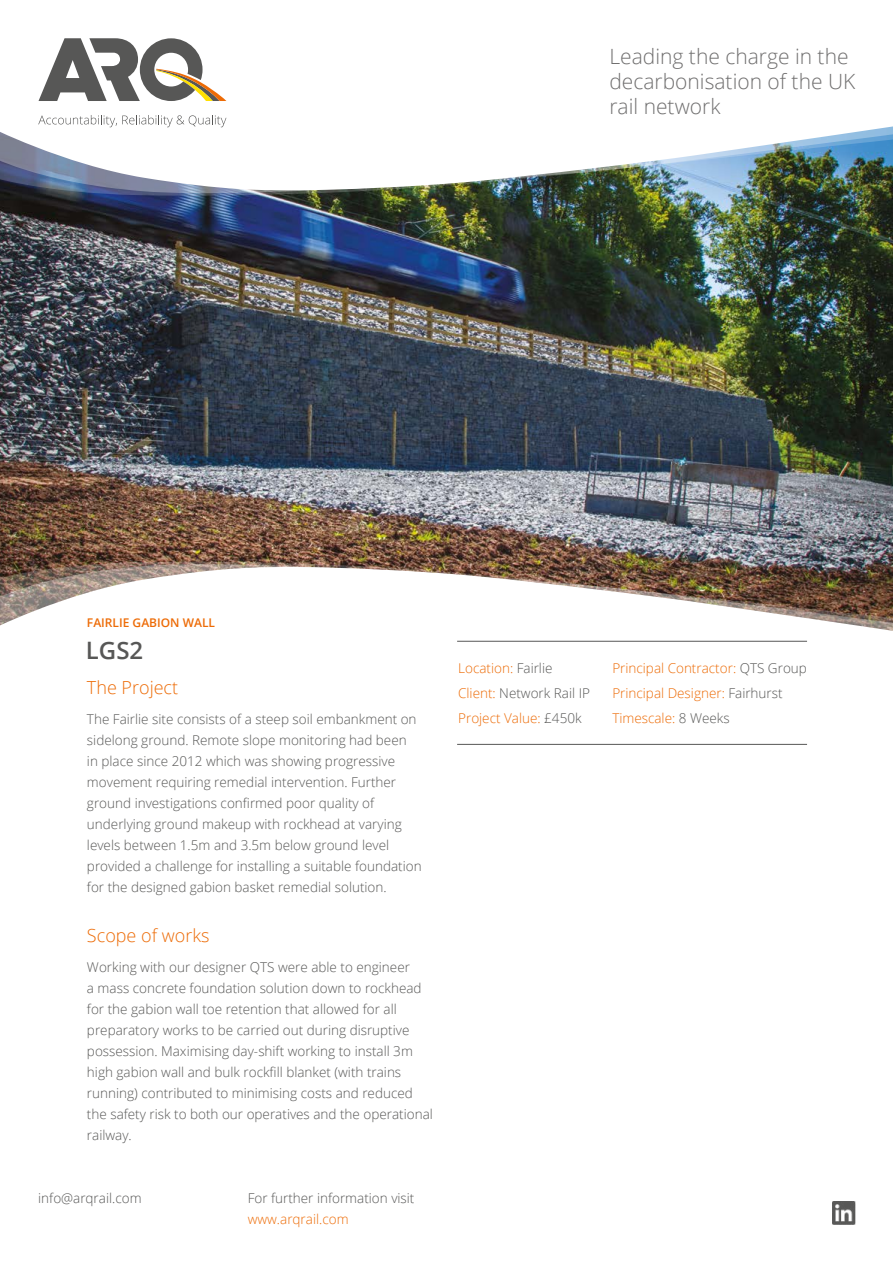
<style>
.page{position:relative;width:893px;height:1263px;background:#fff}
.page>*{position:absolute;margin:0;border:0;box-sizing:border-box;transform-origin:0 0}
.t1{font:600 24px "Open Sans";color:#575756}
.t2{font:300 21px/25.2px "Open Sans";color:#706f6f}
.t3{font:300 18px "Open Sans";color:#ed6b06}
.t4{font:300 13.5px/21px "Open Sans";color:#575756}
.t5{font:300 13.5px/25.2px "Open Sans";color:#ed6b06}
.t6{font:600 12px "Open Sans";color:#ed6b06}
.s1{color:#575756}
</style>
<div class="page">
<img style="left:0;top:200px;width:893px;height:358px">
<img style="left:0;top:126px;width:893px;height:74px">
<svg style="left:38px;top:115px;width:188px;height:12px"></svg>
<svg style="left:39px;top:38px;width:187px;height:63px"></svg>
<img style="left:0;top:558px;width:893px;height:73px">
<img style="left:832px;top:1202px;width:24px;height:23px">
<hr style="left:457px;top:641px;width:350px;height:1px;background:#575756">
<hr style="left:457px;top:744px;width:350px;height:1px;background:#575756">
<h2 class="t2" style="left:609px;top:43px;width:247px">Leading the charge in the decarbonisation of the UK rail network</h2>
<p class="t6" style="left:87px;top:615px;width:130px">FAIRLIE GABION WALL</p>
<h1 class="t1" style="left:86px;top:634px;width:59px">LGS2</h1>
<h3 class="t3" style="left:87px;top:675px;width:93px">The Project</h3>
<p class="t4" style="left:87px;top:708px;width:336px">The Fairlie site consists of a steep soil embankment on sidelong ground. Remote slope monitoring had been<br>in place since 2012 which was showing progressive movement requiring remedial intervention. Further ground investigations confirmed poor quality of underlying ground makeup with rockhead at varying levels between 1.5m and 3.5m below ground level provided a challenge for installing a suitable foundation for the designed gabion basket remedial solution.</p>
<h3 class="t3" style="left:87px;top:923px;width:124px">Scope of works</h3>
<p class="t4" style="left:87px;top:956px;width:347px">Working with our designer QTS were able to engineer<br>a mass concrete foundation solution down to rockhead for the gabion wall toe retention that allowed for all preparatory works to be carried out during disruptive possession. Maximising day-shift working to install 3m high gabion wall and bulk rockfill blanket (with trains running) contributed to minimising costs and reduced the safety risk to both our operatives and the operational railway.</p>
<p class="t4" style="left:38px;top:1187px;width:105px">info@arqrail.com</p>
<p class="t4" style="left:248px;top:1187px;width:168px">For further information visit</p>
<p class="t5" style="left:248px;top:1206px;width:102px">www.arqrail.com</p>
<p class="t5" style="left:458px;top:655px;width:133px">Location: <span class="s1">Fairlie<br></span>Client: <span class="s1">Network Rail IP<br></span>Project Value: <span class="s1">£450k</span></p>
<p class="t5" style="left:612px;top:655px;width:196px">Principal Contractor: <span class="s1">QTS Group<br></span>Principal Designer: <span class="s1">Fairhurst<br></span>Timescale: <span class="s1">8 Weeks</span></p>
</div>
